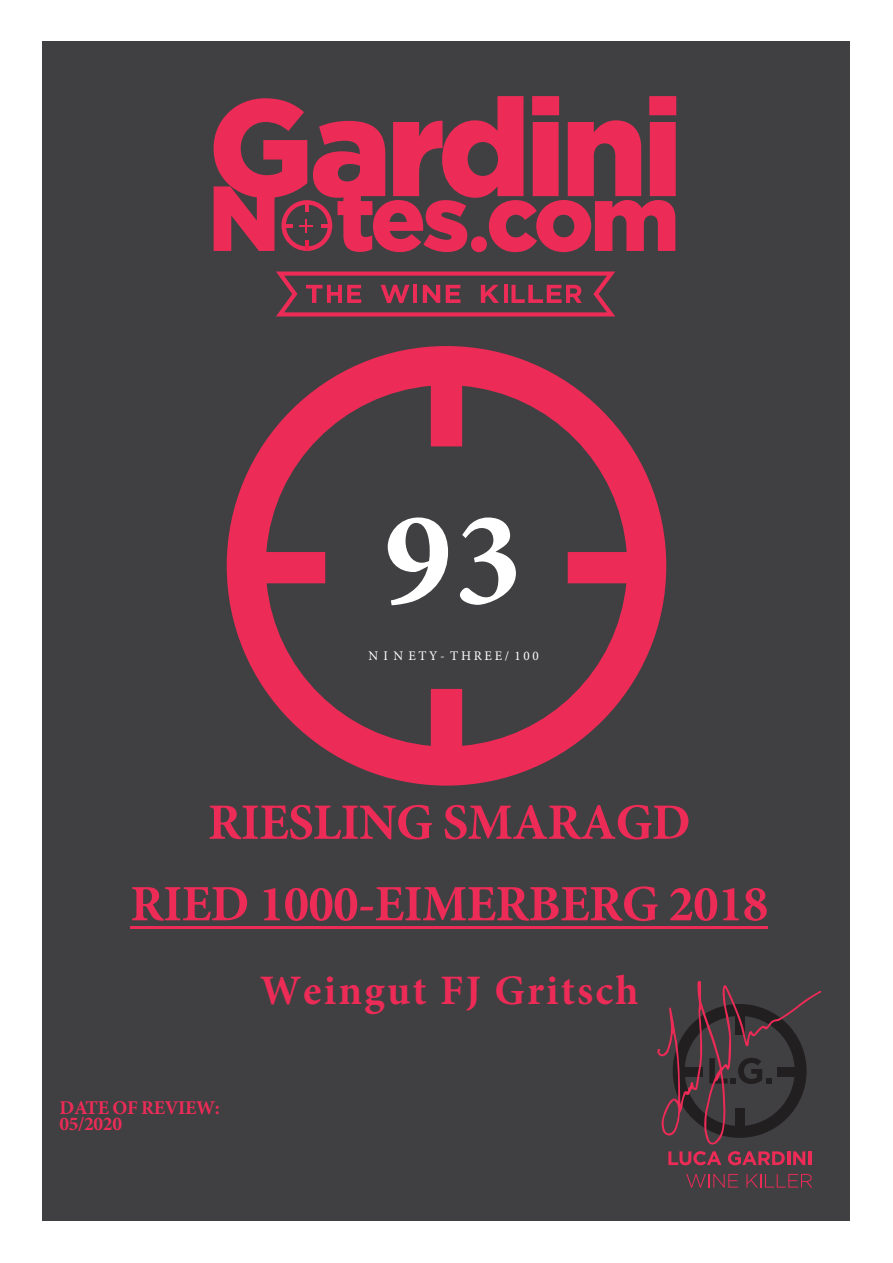
<style>
.page{position:relative;width:893px;height:1263px;background:#fff}
.page>*{position:absolute;margin:0;border:0;box-sizing:border-box;transform-origin:0 0}
.t1{font:700 135px "Minion Pro";color:#fff}
.t2{font:700 51px/81.4px "Minion Pro";letter-spacing:-.015em;color:#ed2b57;text-align:center}
.t3{font:700 42px "Minion Pro";letter-spacing:.05em;color:#ed2b57}
.t4{font:700 19.5px/15.8px "Minion Pro";letter-spacing:-.02em;color:#ed2b57}
.t5{font:13.2px "Minion Pro";letter-spacing:.2em;color:#fff}
</style>
<div class="page">
<div style="left:43px;top:41px;width:807px;height:1179px;background:#404042"></div>
<svg style="left:227px;top:346px;width:439px;height:440px"></svg>
<svg style="left:686px;top:1174px;width:52px;height:14px"></svg>
<svg style="left:746px;top:1174px;width:66px;height:13px"></svg>
<svg style="left:657px;top:981px;width:164px;height:184px"></svg>
<svg style="left:214px;top:96px;width:462px;height:156px"></svg>
<svg style="left:276px;top:271px;width:339px;height:45px"></svg>
<hr style="left:131px;top:926px;width:637px;height:3px;background:#ed2b57">
<h1 class="t1" style="left:384px;top:465px;width:139px">93</h1>
<p class="t5" style="left:368px;top:647px;width:172px">N I N ETY- THREE/ 100</p>
<p class="t2" style="left:130px;top:781px;width:639px">RIESLING SMARAGD<br>RIED 1000-EIMERBERG 2018</p>
<p class="t4" style="left:60px;top:1099px;width:162px">DATE OF REVIEW:<br>05/2020</p>
<p class="t3" style="left:260px;top:961px;width:380px">Weingut FJ Gritsch</p>
</div>
